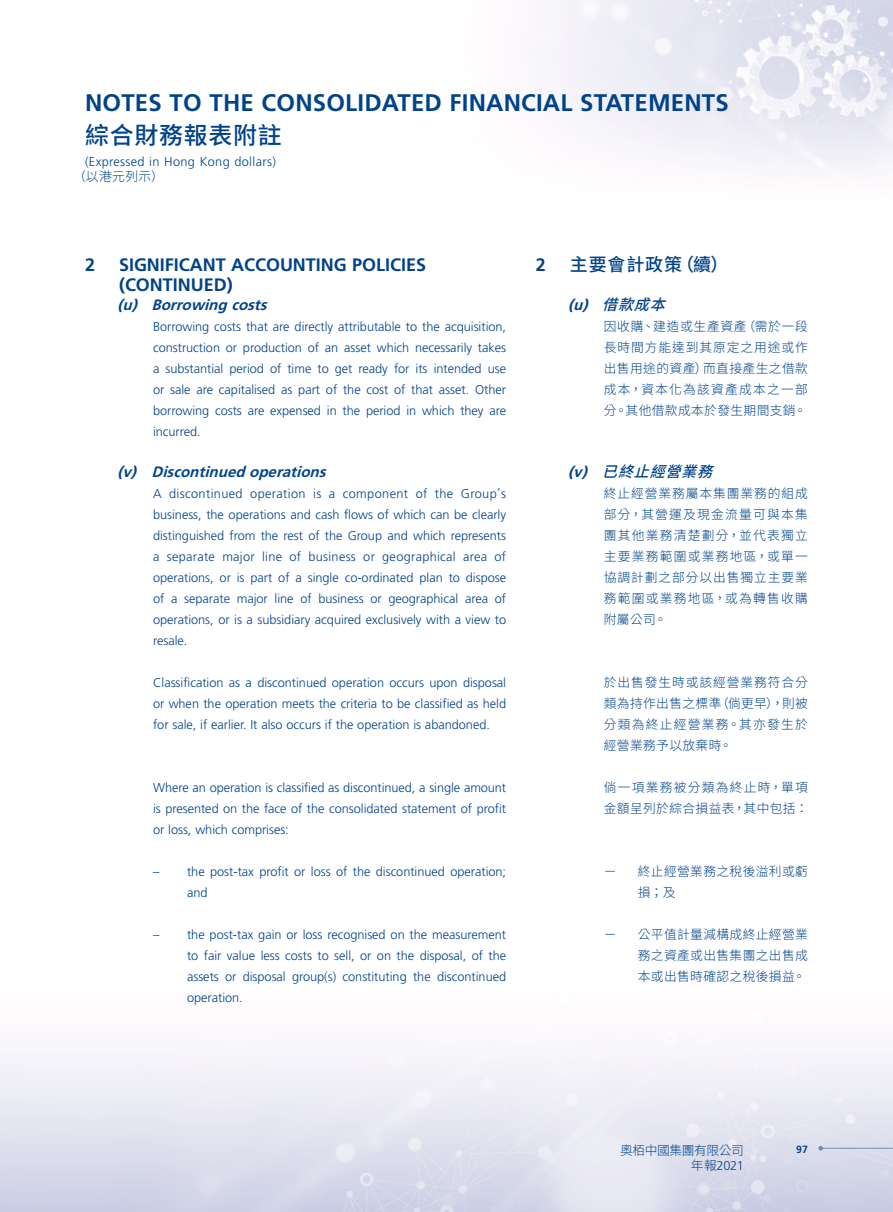
<style>
.page{position:relative;width:893px;height:1212px;background:#fff}
.page>*{position:absolute;margin:0;border:0;box-sizing:border-box;transform-origin:0 0}
.t1{font:700 24px "Frutiger LT Std";letter-spacing:.01em;color:#00438a}
.t2{font:500 24px "Source Han Sans TC";letter-spacing:.03em;color:#00438a}
.Heading_1{font:700 18px/19.5px "Frutiger LT Std";color:#00438a}
.C_Heading_1{font:500 18px "Source Han Sans TC";letter-spacing:.05em;color:#00438a}
.C_Heading_1-2{font:700 18px "Frutiger LT Std";color:#00438a}
.Heading_2{font:italic 700 15px "Frutiger LT Std";color:#00438a}
.C_Heading_2{font:italic 500 15px "Source Han Sans TC";color:#00438a}
.Body_Text{font:300 12.75px/21px "Frutiger LT Std";color:#00438a;text-align:justify}
.C_Body_Text{font:300 12.75px/21px "Source Han Sans TC";letter-spacing:.03em;color:#00438a;text-align:justify}
.C_Body_Text-2{font:300 12.75px/21px "Source Han Sans TC";letter-spacing:.06em;color:#00438a}
.Body_Text-2{font:300 12.75px "Frutiger LT Std";letter-spacing:.03em;color:#00438a}
.C_Body_Text-3{font:300 12.75px "Source Han Sans TC";letter-spacing:-.03em;color:#00438a}
.t3{font:700 10.5px "Frutiger LT Std";color:#00438a}
.s1{font-family:"Frutiger LT Std";font-weight:700}
.s2{font-family:"Source Han Sans TC"}
</style>
<div class="page">
<img style="left:553px;top:0;width:340px;height:170px">
<svg style="left:818px;top:1146px;width:5px;height:4px"></svg>
<hr style="left:820px;top:1148px;width:73px;height:1px;background:#7488b9">
<h1 class="t1" style="left:85px;top:89px;width:645px">NOTES TO THE CONSOLIDATED FINANCIAL STATEMENTS</h1>
<h1 class="t2" style="left:85px;top:121px;width:198px">綜合財務報表附註</h1>
<p class="Body_Text-2" style="left:85px;top:154px;width:192px">(Expressed in Hong Kong dollars)</p>
<p class="C_Body_Text" style="left:73px;top:166px;width:92px">（以港元列示）</p>
<p class="Heading_1" style="left:85px;top:255px;width:12px">2</p>
<p class="Heading_1" style="left:119px;top:255px;width:308px">SIGNIFICANT ACCOUNTING POLICIES (CONTINUED)</p>
<p class="Heading_2" style="left:118px;top:296px;width:155px">(u) Borrowing costs</p>
<p class="Body_Text" style="left:153px;top:316px;width:355px">Borrowing costs that are directly attributable to the acquisition, construction or production of an asset which necessarily takes a substantial period of time to get ready for its intended use or sale are capitalised as part of the cost of that asset. Other borrowing costs are expensed in the period in which they are incurred.</p>
<p class="Heading_2" style="left:118px;top:462px;width:214px">(v) Discontinued operations</p>
<p class="Body_Text" style="left:153px;top:483px;width:355px">A discontinued operation is a component of the Group’s business, the operations and cash flows of which can be clearly distinguished from the rest of the Group and which represents a separate major line of business or geographical area of operations, or is part of a single co-ordinated plan to dispose of a separate major line of business or geographical area of operations, or is a subsidiary acquired exclusively with a view to resale.</p>
<p class="Body_Text" style="left:153px;top:672px;width:355px">Classification as a discontinued operation occurs upon disposal or when the operation meets the criteria to be classified as held for sale, if earlier. It also occurs if the operation is abandoned.</p>
<p class="Body_Text" style="left:153px;top:777px;width:355px">Where an operation is classified as discontinued, a single amount is presented on the face of the consolidated statement of profit or loss, which comprises:</p>
<p class="Body_Text" style="left:187px;top:861px;width:321px;text-indent:-34px">– the post-tax profit or loss of the discontinued operation; and</p>
<p class="Body_Text" style="left:187px;top:924px;width:321px;text-indent:-34px">– the post-tax gain or loss recognised on the measurement to fair value less costs to sell, or on the disposal, of the assets or disposal group(s) constituting the discontinued operation.</p>
<p class="C_Heading_1-2" style="left:536px;top:254px;width:12px">2</p>
<p class="C_Heading_1" style="left:570px;top:254px;width:160px">主要會計政策（續）</p>
<p class="C_Heading_2" style="left:568px;top:296px;width:109px"><span class="s1">(u )</span> 借款成本</p>
<p class="C_Body_Text" style="left:604px;top:316px;width:206px">因收購、建造或生產資產（需於一段長時間方能達到其原定之用途或作出售用途的資產）而直接產生之借款成本，資本化為該資產成本之一部分。其他借款成本於發生期間支銷。</p>
<p class="C_Heading_2" style="left:568px;top:463px;width:157px"><span class="s1">(v)</span> 已終止經營業務</p>
<p class="C_Body_Text" style="left:604px;top:483px;width:206px">終止經營業務屬本集團業務的組成部分，其營運及現金流量可與本集團其他業務清楚劃分，並代表獨立主要業務範圍或業務地區，或單一協調計劃之部分以出售獨立主要業務範圍或業務地區，或為轉售收購附屬公司。</p>
<p class="C_Body_Text" style="left:604px;top:672px;width:206px">於出售發生時或該經營業務符合分類為持作出售之標準（倘更早），則被分類為終止經營業務。其亦發生於經營業務予以放棄時。</p>
<p class="C_Body_Text-2" style="left:604px;top:777px;width:206px">倘一項業務被分類為終止時，單項金額呈列於綜合損益表，其中包括：</p>
<p class="C_Body_Text" style="left:604px;top:861px;width:14px">－</p>
<p class="C_Body_Text" style="left:638px;top:861px;width:172px">終止經營業務之稅後溢利或虧損；及</p>
<p class="C_Body_Text" style="left:604px;top:924px;width:14px">－</p>
<p class="C_Body_Text" style="left:638px;top:924px;width:172px">公平值計量減構成終止經營業務之資產或出售集團之出售成本或出售時確認之稅後損益。</p>
<p class="C_Body_Text-3" style="left:620px;top:1143px;width:125px">奧栢中國集團有限公司</p>
<p class="t3" style="left:796px;top:1143px;width:13px">97</p>
<p class="Body_Text" style="left:691px;top:1155px;width:55px"><span class="s2">年報</span>2021</p>
</div>
